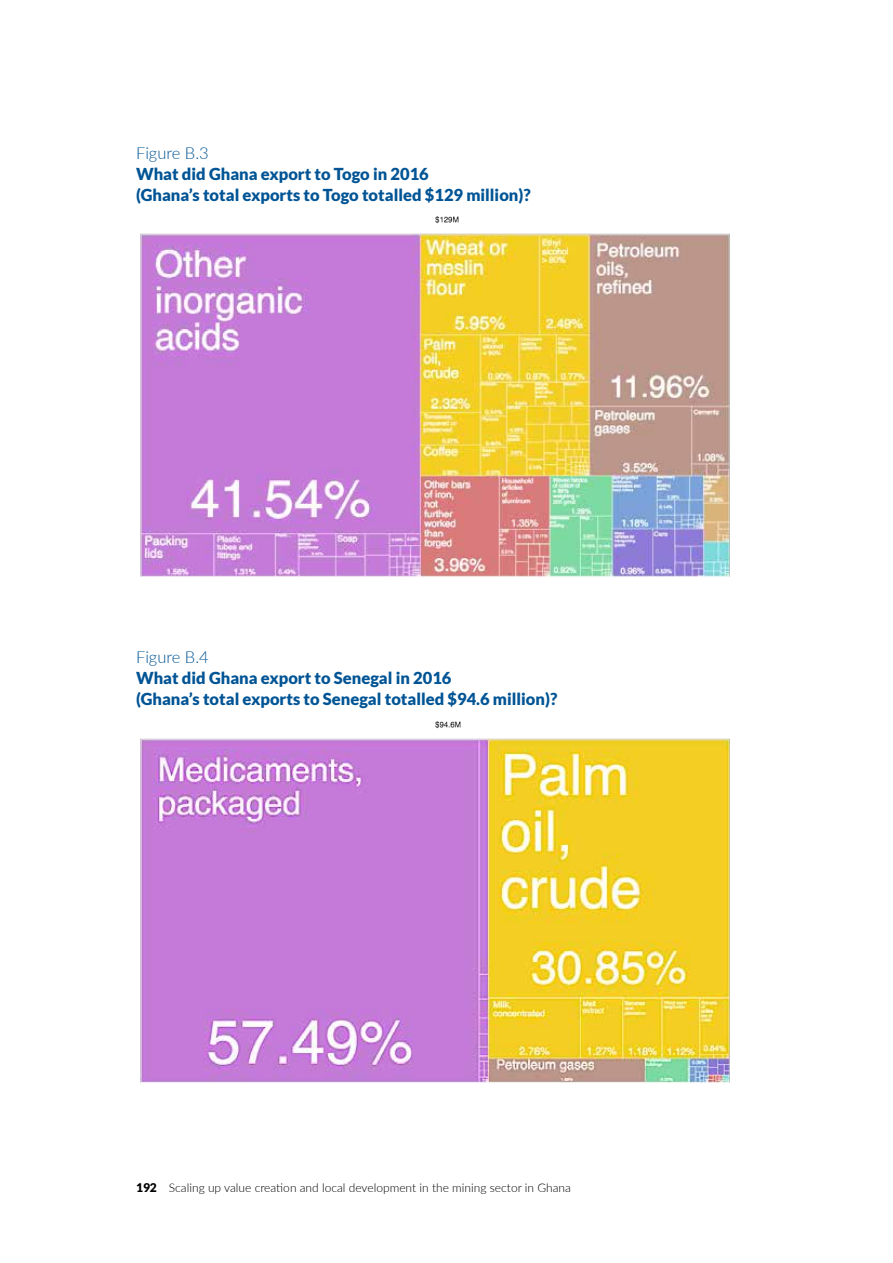
<style>
.page{position:relative;width:893px;height:1263px;background:#fff}
.page>*{position:absolute;margin:0;border:0;box-sizing:border-box;transform-origin:0 0}
.t1{font:900 16.5px/21px "Lato";color:#005495}
.t2{font:300 16.5px "Lato";color:#005495}
.t3{font:300 12px "Lato";color:#000}
.s1{font-weight:900}
</style>
<div class="page">
<img style="left:140px;top:216px;width:590px;height:361px">
<img style="left:140px;top:721px;width:590px;height:362px">
<p class="t2" style="left:136px;top:142px;width:74px">Figure B.3</p>
<p class="t1" style="left:136px;top:163px;width:396px">What did Ghana export to Togo in 2016<br>(Ghana’s total exports to Togo totalled $129 million)?</p>
<p class="t2" style="left:136px;top:646px;width:74px">Figure B.4</p>
<p class="t1" style="left:136px;top:667px;width:423px">What did Ghana export to Senegal in 2016<br>(Ghana’s total exports to Senegal totalled $94.6 million)?</p>
<p class="t3" style="left:136px;top:1179px;width:436px"><span class="s1">192</span> Scaling up value creation and local development in the mining sector in Ghana</p>
</div>
